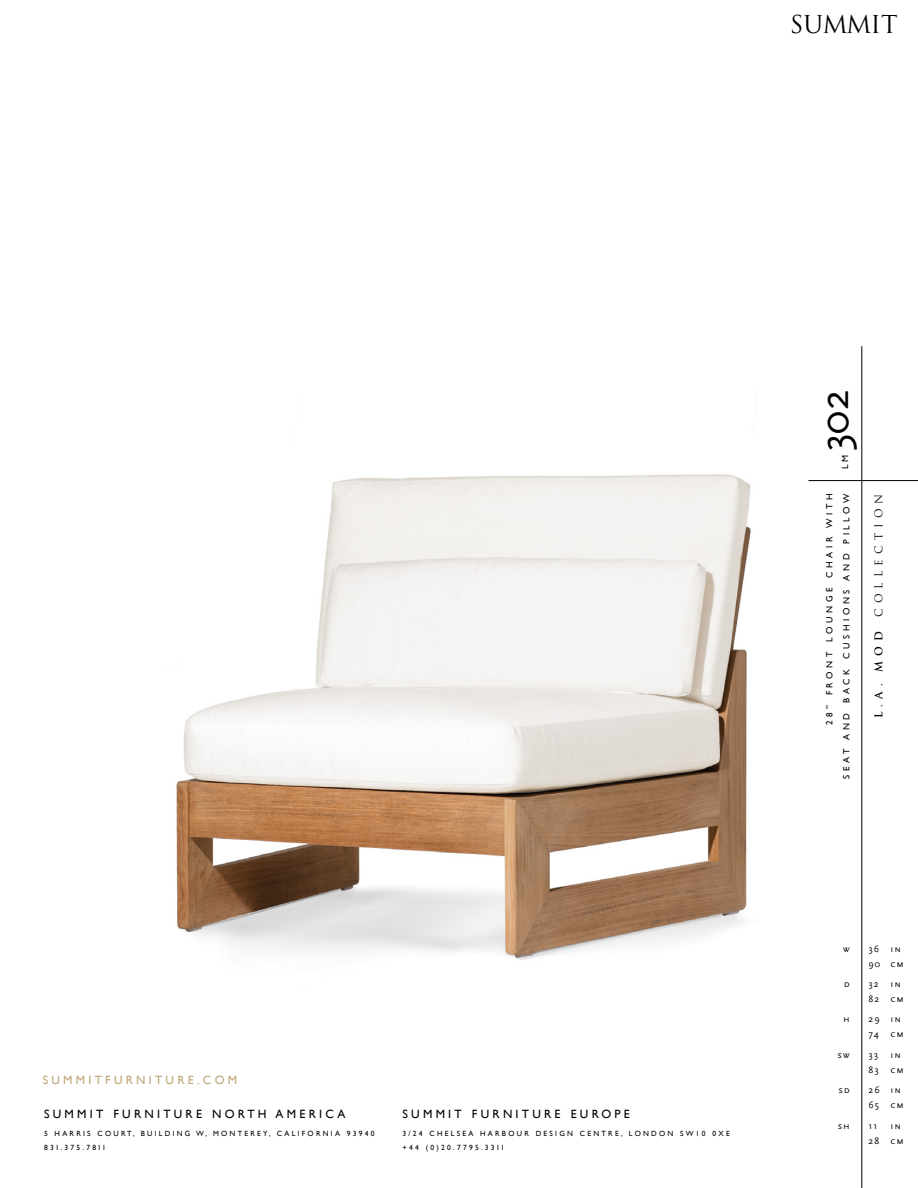
<style>
.page{position:relative;width:918px;height:1188px;background:#fff}
.page>*{position:absolute;margin:0;border:0;box-sizing:border-box;transform-origin:0 0}
.t1{font:42px "Scala Sans OT";color:#000}
.t2{font:24px "Trajan";letter-spacing:-.025em;color:#000}
.t3{font:12px "Gill Sans";letter-spacing:.27em;color:#000}
.t4{font:12px "Gill Sans";letter-spacing:.27em;color:#bda676}
.t5{font:10.5px "Trajan";letter-spacing:.495em;color:#000}
.t6{font:700 10.5px "Trajan";color:#000}
.t7{font:9.75px/15px "Scala Sans OT";letter-spacing:.1em;color:#000}
.t8{font:9px "Gill Sans";letter-spacing:.4em;color:#000}
.t9{font:7.5px/14.1px "Gill Sans";letter-spacing:.3em;color:#000}
</style>
<div class="page">
<img style="left:176px;top:391px;width:734px;height:655px">
<hr style="left:808px;top:480px;width:110px;height:1px;background:#000">
<hr style="left:862px;top:346px;width:1px;height:842px;background:#000">
<h2 class="t2" style="left:790px;top:10px;width:110px">SUMMIT</h2>
<h3 class="t4" style="left:43px;top:1073px;width:196px">SUMMITFURNITURE.COM</h3>
<h3 class="t3" style="left:44px;top:1107px;width:303px">SUMMIT FURNITURE NORTH AMERICA</h3>
<p class="t9" style="left:44px;top:1126px;width:332px">5 HARRIS COURT, BUILDING W, MONTEREY, CALIFORNIA 93940<br>831.375.7811</p>
<h3 class="t3" style="left:403px;top:1107px;width:229px">SUMMIT FURNITURE EUROPE</h3>
<p class="t9" style="left:403px;top:1126px;width:329px">3/24 CHELSEA HARBOUR DESIGN CENTRE, LONDON SW10 0XE +44 (0)20.7795.3311</p>
<h1 class="t1" style="left:812px;top:452px;width:64px;rotate:-90deg">302</h1>
<p class="t8" style="left:840px;top:469px;width:16px;rotate:-90deg">L M</p>
<p class="t8" style="left:824px;top:725px;width:233px;rotate:-90deg">28” FRONT LOUNGE CHAIR WITH</p>
<p class="t8" style="left:841px;top:779px;width:287px;rotate:-90deg">SEAT AND BACK CUSHIONS AND PILLOW</p>
<h3 class="t5" style="left:872px;top:617px;width:125px;rotate:-90deg">COLLECTION</h3>
<h3 class="t6" style="left:872px;top:718px;width:89px;rotate:-90deg">L.A. MOD</h3>
<h3 class="t7" style="left:843px;top:941px;width:9px">w</h3>
<h3 class="t7" style="left:869px;top:941px;width:37px">36 in<br>90 cm</h3>
<h3 class="t7" style="left:844px;top:977px;width:7px">d</h3>
<h3 class="t7" style="left:869px;top:977px;width:37px">32 in<br>82 cm</h3>
<h3 class="t7" style="left:843px;top:1012px;width:8px">h</h3>
<h3 class="t7" style="left:869px;top:1012px;width:37px">29 in<br>74 cm</h3>
<h3 class="t7" style="left:837px;top:1047px;width:14px">sw</h3>
<h3 class="t7" style="left:869px;top:1047px;width:11px">33</h3>
<h3 class="t7" style="left:869px;top:1047px;width:37px;text-indent:22px">in<br>83 cm</h3>
<h3 class="t7" style="left:838px;top:1083px;width:13px">sd</h3>
<h3 class="t7" style="left:869px;top:1083px;width:37px">26 in<br>65 cm</h3>
<h3 class="t7" style="left:838px;top:1118px;width:14px">sh</h3>
<h3 class="t7" style="left:869px;top:1118px;width:10px">11</h3>
<h3 class="t7" style="left:869px;top:1118px;width:37px;text-indent:22px">in<br>28 cm</h3>
</div>
